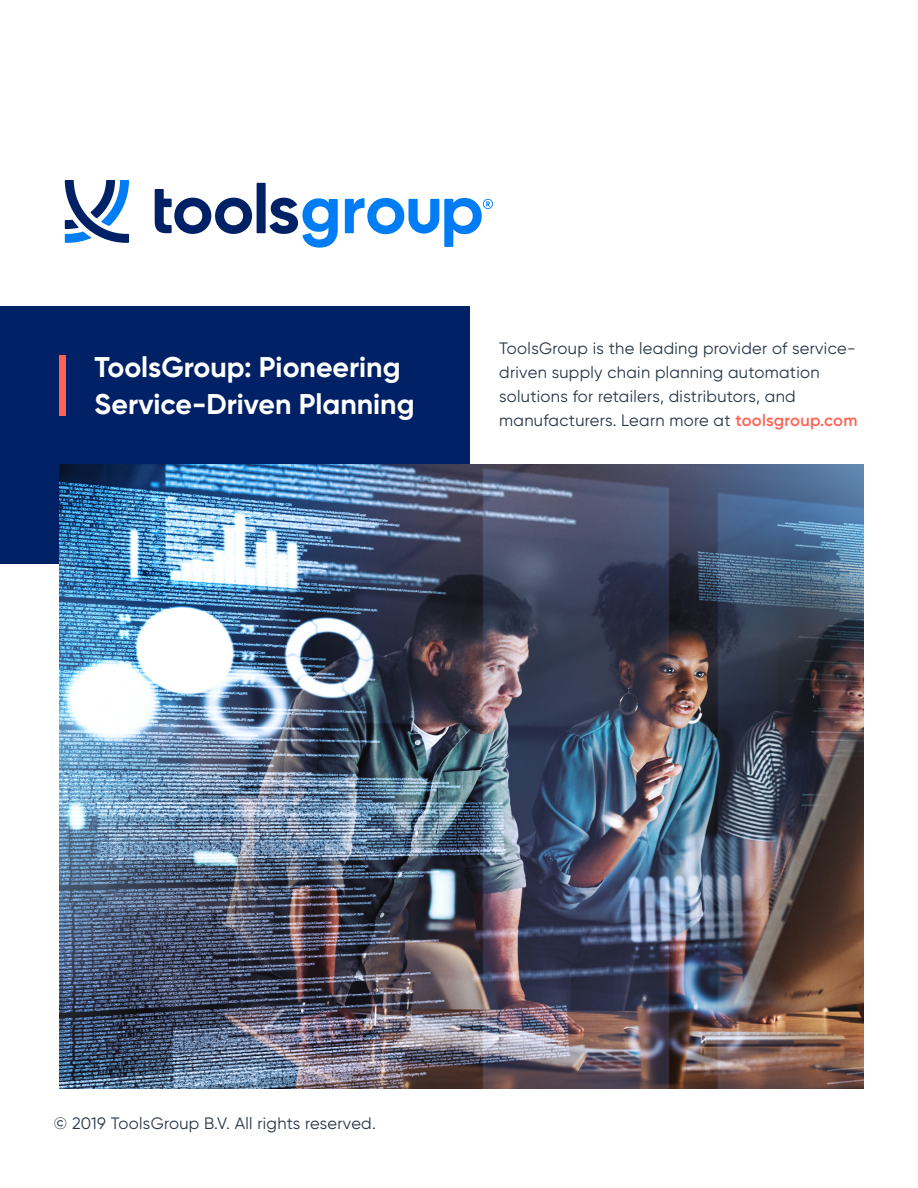
<style>
.page{position:relative;width:918px;height:1188px;background:#fff}
.page>*{position:absolute;margin:0;border:0;box-sizing:border-box;transform-origin:0 0}
.t1{font:700 28.5px/37.5px "Gilroy";color:#fff}
.t2{font:16.5px/24px "Gilroy";letter-spacing:.02em;color:#283647}
.t3{font:16.5px "Gilroy";letter-spacing:.02em;color:#293647}
.s1{font-weight:600;color:#ff6154}
</style>
<div class="page">
<div style="left:0;top:306px;width:470px;height:258px;background:#002166"></div>
<img style="left:59px;top:465px;width:805px;height:624px">
<div style="left:59px;top:355px;width:7px;height:60px;background:#ff6253"></div>
<svg style="left:155px;top:189px;width:97px;height:45px"></svg>
<div style="left:257px;top:183px;width:9px;height:50px;background:#002166"></div>
<svg style="left:269px;top:198px;width:69px;height:50px"></svg>
<svg style="left:65px;top:180px;width:64px;height:63px"></svg>
<svg style="left:345px;top:198px;width:148px;height:49px"></svg>
<h1 class="t1" style="left:95px;top:348px;width:321px">ToolsGroup: Pioneering<br>Service-Driven Planning</h1>
<p class="t2" style="left:499px;top:337px;width:360px">ToolsGroup is the leading provider of service&shy;driven supply chain planning automation solutions for retailers, distributors, and manufacturers. Learn more at <span class="s1">toolsgroup.com</span></p>
<p class="t3" style="left:54px;top:1113px;width:323px">© 2019 ToolsGroup B.V. All rights reserved.</p>
</div>
